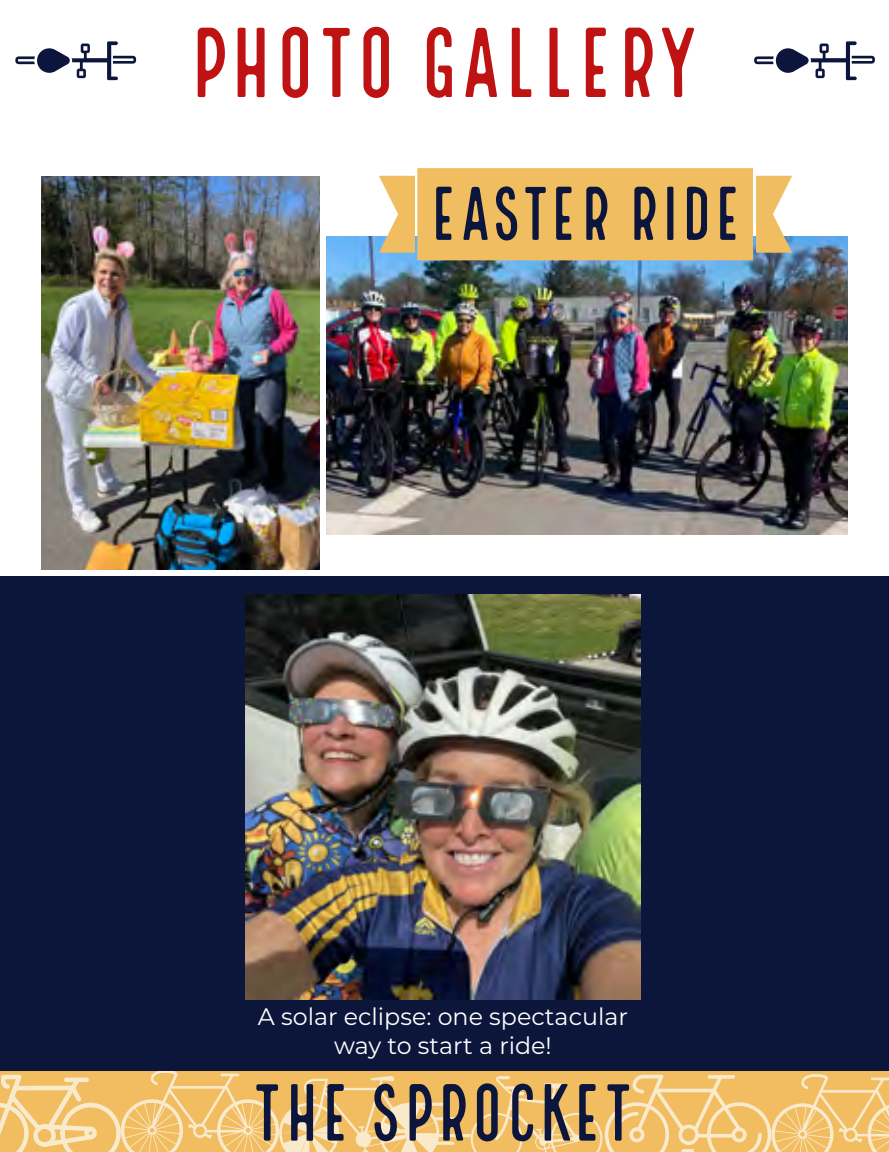
<style>
.page{position:relative;width:889px;height:1152px;background:#fff}
.page>*{position:absolute;margin:0;border:0;box-sizing:border-box;transform-origin:0 0}
.t1{font:96.8px "Local Brewery Sans";letter-spacing:-.015em;color:#bf1313}
.t2{font:79.2px "Local Brewery Sans";letter-spacing:-.015em;color:#0c163c}
.t3{font:74.4px "Local Brewery Sans";color:#0c163c}
.t4{font:23.6px/28.4px "Montserrat";color:#fff;text-align:center}
</style>
<div class="page">
<svg style="left:0;top:1069px;width:889px;height:82px"></svg>
<svg style="left:754px;top:41px;width:121px;height:39px"></svg>
<svg style="left:15px;top:41px;width:121px;height:39px"></svg>
<div style="left:0;top:576px;width:889px;height:493px;background:#0c163b"></div>
<img style="left:246px;top:594px;width:394px;height:404px">
<img style="left:41px;top:176px;width:279px;height:393px">
<img style="left:327px;top:236px;width:520px;height:298px">
<svg style="left:379px;top:168px;width:413px;height:92px"></svg>
<h1 class="t1" style="left:188px;top:7px;width:514px">PHOTO GALLERY</h1>
<h3 class="t3" style="left:429px;top:170px;width:314px">EASTER RIDE</h3>
<p class="t4" style="left:258px;top:1001px;width:372px">A solar eclipse: one spectacular way to start a ride!</p>
<h2 class="t2" style="left:251px;top:1066px;width:385px">THE SPROCKET</h2>
</div>
